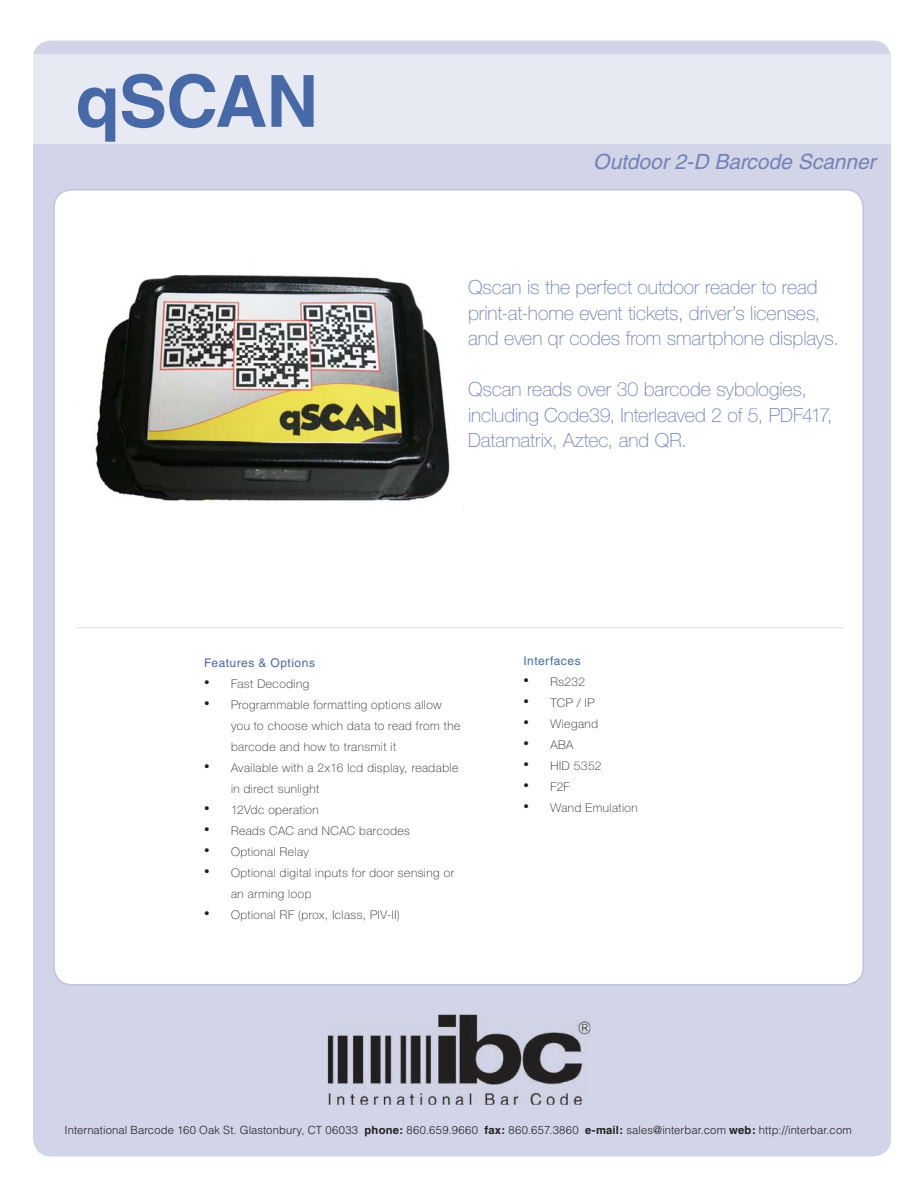
<style>
.page{position:relative;width:918px;height:1188px;background:#fff}
.page>*{position:absolute;margin:0;border:0;box-sizing:border-box;transform-origin:0 0}
.t1{font:700 72px "Helvetica";letter-spacing:-.015em;color:#4869a7}
.t2{font:italic 21px "Helvetica";color:#7283b7}
.t3{font:100 19.5px/25.5px "Helvetica Neue LT";letter-spacing:-.005em;color:#6c7db4}
.t4{font:100 12px/21px "Helvetica Neue LT";letter-spacing:.04em;color:#231f20}
.t5{font:12px "Helvetica LT";letter-spacing:.04em;color:#4869a7}
.t6{font:300 11.25px "Helvetica LT";letter-spacing:.01em;color:#231f20}
.s1{font-family:"Baskerville BE";font-weight:400;font-size:16.5px}
.s2{font-family:"Helvetica";font-weight:700}
</style>
<div class="page">
<div style="left:33px;top:40px;width:858px;height:1116px;background:#d2d5e8;border-radius:18px"></div>
<div style="left:54px;top:190px;width:809px;height:795px;background:#fff;border-radius:18px"></div>
<div style="left:33px;top:54px;width:858px;height:90px;background:#e7e9f3"></div>
<img style="left:95px;top:264px;width:369px;height:246px">
<img style="left:328px;top:1015px;width:262px;height:90px">
<hr style="left:76px;top:627px;width:768px;height:1px;background:#dcdddf">
<h1 class="t1" style="left:76px;top:58px;width:244px">qSCAN</h1>
<h2 class="t2" style="left:593px;top:150px;width:284px">Outdoor 2-D Barcode Scanner</h2>
<h3 class="t3" style="left:468px;top:275px;width:372px">Qscan is the perfect outdoor reader to read print-at-home event tickets, driver’s licenses, and even qr codes from smartphone displays.</h3>
<h3 class="t3" style="left:468px;top:377px;width:366px">Qscan reads over 30 barcode sybologies, including Code39, Interleaved 2 of 5, PDF417,<br>Datamatrix, Aztec, and QR.</h3>
<p class="t5" style="left:204px;top:656px;width:113px">Features &amp; Options</p>
<p class="t4" style="left:204px;top:673px;width:107px"><span class="s1">•</span> Fast Decoding</p>
<p class="t4" style="left:231px;top:694px;width:231px;text-indent:-27px"><span class="s1">•</span> Programmable formatting options allow you to choose which data to read from the barcode and how to transmit it</p>
<p class="t4" style="left:231px;top:757px;width:229px;text-indent:-27px"><span class="s1">•</span> Available with a 2x16 lcd display, readable in direct sunlight</p>
<p class="t4" style="left:204px;top:799px;width:116px"><span class="s1">•</span> 12Vdc operation</p>
<p class="t4" style="left:204px;top:820px;width:208px"><span class="s1">•</span> Reads CAC and NCAC barcodes</p>
<p class="t4" style="left:204px;top:841px;width:106px"><span class="s1">•</span> Optional Relay</p>
<p class="t4" style="left:231px;top:862px;width:225px;text-indent:-27px"><span class="s1">•</span> Optional digital inputs for door sensing or an arming loop</p>
<p class="t4" style="left:204px;top:904px;width:197px"><span class="s1">•</span> Optional RF (prox, Iclass, PIV-II)</p>
<p class="t5" style="left:524px;top:654px;width:59px">Interfaces</p>
<p class="t4" style="left:524px;top:672px;width:63px"><span class="s1">•</span> Rs232</p>
<p class="t4" style="left:524px;top:693px;width:73px"><span class="s1">•</span> TCP / IP</p>
<p class="t4" style="left:524px;top:714px;width:76px"><span class="s1">•</span> Wiegand</p>
<p class="t4" style="left:524px;top:735px;width:51px"><span class="s1">•</span> ABA</p>
<p class="t4" style="left:524px;top:756px;width:79px"><span class="s1">•</span> HID 5352</p>
<p class="t4" style="left:524px;top:777px;width:48px"><span class="s1">•</span> F2F</p>
<p class="t4" style="left:524px;top:798px;width:116px"><span class="s1">•</span> Wand Emulation</p>
<p class="t6" style="left:65px;top:1123px;width:789px">International Barcode 160 Oak St. Glastonbury, CT 06033 <span class="s2">phone:</span> 860.659.9660 <span class="s2">fax:</span> 860.657.3860 <span class="s2">e-mail:</span> sales@interbar.com <span class="s2">web:</span> http://interbar.com</p>
</div>
